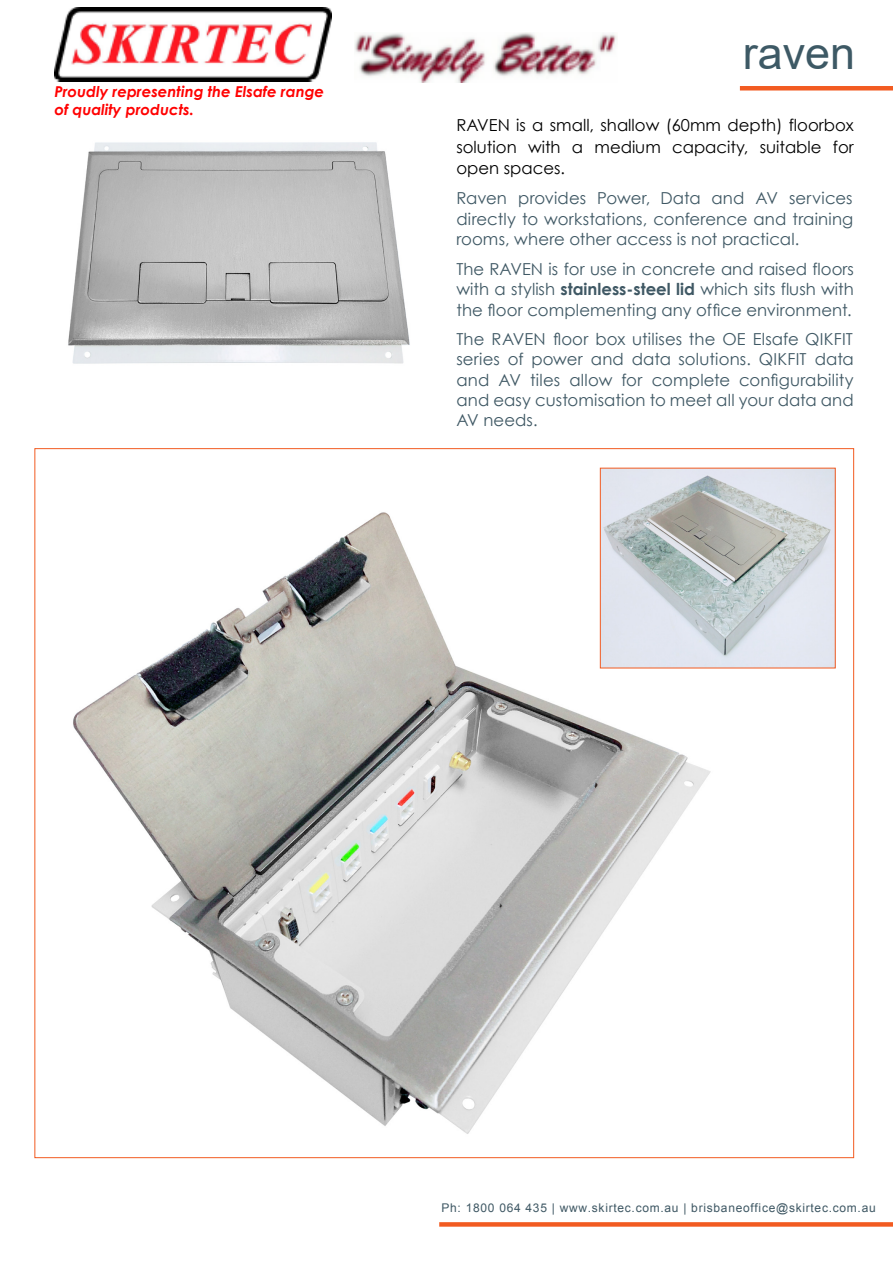
<style>
.page{position:relative;width:893px;height:1263px;background:#fff}
.page>*{position:absolute;margin:0;border:0;box-sizing:border-box;transform-origin:0 0}
.t1{font:45px "Arial";color:#3d5965}
.DATA_SHEET_BODY{font:16.5px/20.2px "Century Gothic";letter-spacing:.005em;color:#3f5864;text-align:justify}
.DATA_SHEET_BODY-2{font:16.5px/21.3px "Century Gothic";color:#000;text-align:justify}
.t2{font:italic 700 15px/18px "Century Gothic";color:#f00}
.t3{font:12px "Arial";letter-spacing:.06em;color:#3f5864}
.s1{font-weight:700}
</style>
<div class="page">
<div style="left:439px;top:1222px;width:454px;height:5px;background:#f25b21"></div>
<div style="left:740px;top:86px;width:153px;height:5px;background:#f25b21"></div>
<img style="left:68px;top:142px;width:342px;height:222px">
<img style="left:73px;top:485px;width:659px;height:649px">
<img style="left:602px;top:470px;width:232px;height:196px">
<div style="left:600px;top:468px;width:236px;height:200px;border:1px solid #f25b21"></div>
<img style="left:54px;top:7px;width:278px;height:74px">
<img style="left:354px;top:33px;width:263px;height:50px">
<p class="t2" style="left:54px;top:82px;width:271px">Proudly representing the Elsafe range of quality products.</p>
<h1 class="t1" style="left:743px;top:22px;width:114px">raven</h1>
<p class="DATA_SHEET_BODY-2" style="left:456px;top:115px;width:399px">RAVEN is a small, shallow (60mm depth) floorbox solution with a medium capacity, suitable for open spaces.</p>
<p class="DATA_SHEET_BODY" style="left:456px;top:187px;width:398px;line-height:20.9px">Raven provides Power, Data and AV services directly to workstations, conference and training rooms, where other access is not practical.</p>
<p class="DATA_SHEET_BODY" style="left:456px;top:259px;width:399px">The RAVEN is for use in concrete and raised floors with a stylish <span class="s1">stainless-steel lid</span> which sits flush with the floor complementing any office environment.</p>
<p class="DATA_SHEET_BODY" style="left:456px;top:329px;width:399px">The RAVEN floor box utilises the OE Elsafe QIKFIT series of power and data solutions. QIKFIT data and AV tiles allow for complete configurability and easy customisation to meet all your data and AV needs.</p>
<p class="t3" style="left:441px;top:1199px;width:436px">Ph: 1800 064 435 | www.skirtec.com.au | brisbaneoffice@skirtec.com.au</p>
</div>
